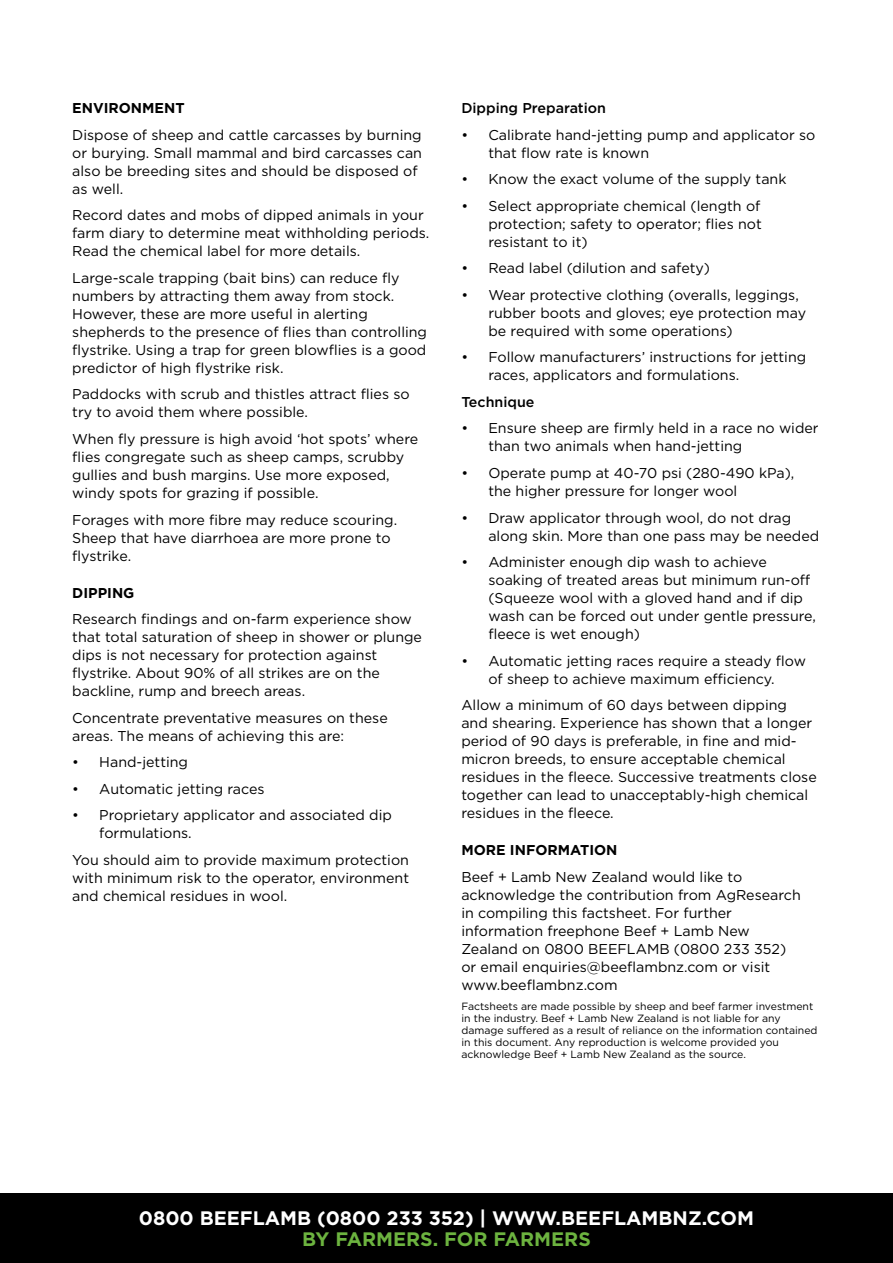
<style>
.page{position:relative;width:893px;height:1263px;background:#fff}
.page>*{position:absolute;margin:0;border:0;box-sizing:border-box;transform-origin:0 0}
.t1{font:700 19.5px "Gotham";color:#fff}
.t2{font:700 19.5px "Gotham";color:#6cb33f}
.t3{font:14.25px/18px "Gotham";color:#000}
.t4{font:700 14.25px "Gotham";color:#000}
.t5{font:500 14.25px "Gotham";color:#000}
.t6{font:10.5px/12px "Gotham";color:#000}
</style>
<div class="page">
<div style="left:0;top:1193px;width:893px;height:70px;background:#000"></div>
<p class="t4" style="left:72px;top:99px;width:114px">ENVIRONMENT</p>
<p class="t3" style="left:72px;top:126px;width:351px">Dispose of sheep and cattle carcasses by burning or burying. Small mammal and bird carcasses can also be breeding sites and should be disposed of as well.</p>
<p class="t3" style="left:72px;top:206px;width:359px">Record dates and mobs of dipped animals in your farm diary to determine meat withholding periods.<br>Read the chemical label for more details.</p>
<p class="t3" style="left:72px;top:269px;width:356px">Large-scale trapping (bait bins) can reduce fly numbers by attracting them away from stock.<br>However, these are more useful in alerting shepherds to the presence of flies than controlling flystrike. Using a trap for green blowflies is a good predictor of high flystrike risk.</p>
<p class="t3" style="left:72px;top:385px;width:339px">Paddocks with scrub and thistles attract flies so try to avoid them where possible.</p>
<p class="t3" style="left:72px;top:430px;width:347px">When fly pressure is high avoid ‘hot spots’ where flies congregate such as sheep camps, scrubby gullies and bush margins. Use more exposed, windy spots for grazing if possible.</p>
<p class="t3" style="left:72px;top:510px;width:326px">Forages with more fibre may reduce scouring.<br>Sheep that have diarrhoea are more prone to flystrike.</p>
<p class="t4" style="left:72px;top:583px;width:64px">DIPPING</p>
<p class="t3" style="left:72px;top:610px;width:351px">Research findings and on-farm experience show that total saturation of sheep in shower or plunge dips is not necessary for protection against flystrike. About 90% of all strikes are on the backline, rump and breech areas.</p>
<p class="t3" style="left:72px;top:708px;width:317px">Concentrate preventative measures on these areas. The means of achieving this are:</p>
<p class="t3" style="left:72px;top:753px;width:117px">• Hand-jetting</p>
<p class="t3" style="left:72px;top:779px;width:194px">• Automatic jetting races</p>
<p class="t3" style="left:99px;top:806px;width:294px;text-indent:-27px">• Proprietary applicator and associated dip formulations.</p>
<p class="t3" style="left:72px;top:850px;width:338px;text-align:justify">You should aim to provide maximum protection with minimum risk to the operator, environment and chemical residues in wool.</p>
<p class="t5" style="left:461px;top:99px;width:146px">Dipping Preparation</p>
<p class="t3" style="left:488px;top:126px;width:328px;text-indent:-27px">• Calibrate hand-jetting pump and applicator so that flow rate is known</p>
<p class="t3" style="left:461px;top:170px;width:327px">• Know the exact volume of the supply tank</p>
<p class="t3" style="left:488px;top:197px;width:275px;text-align:justify;text-indent:-27px">• Select appropriate chemical (length of protection; safety to operator; flies not resistant to it)</p>
<p class="t3" style="left:461px;top:259px;width:250px">• Read label (dilution and safety)</p>
<p class="t3" style="left:488px;top:286px;width:319px;text-indent:-27px">• Wear protective clothing (overalls, leggings, rubber boots and gloves; eye protection may be required with some operations)</p>
<p class="t3" style="left:488px;top:348px;width:319px;text-indent:-27px">• Follow manufacturers’ instructions for jetting races, applicators and formulations.</p>
<p class="t5" style="left:461px;top:393px;width:75px">Technique</p>
<p class="t3" style="left:488px;top:419px;width:332px;text-indent:-27px">• Ensure sheep are firmly held in a race no wider than two animals when hand-jetting</p>
<p class="t3" style="left:488px;top:464px;width:308px;text-indent:-27px">• Operate pump at 40-70 psi (280-490 kPa), the higher pressure for longer wool</p>
<p class="t3" style="left:488px;top:508px;width:332px;text-indent:-27px">• Draw applicator through wool, do not drag along skin. More than one pass may be needed</p>
<p class="t3" style="left:488px;top:553px;width:329px;text-indent:-27px">• Administer enough dip wash to achieve soaking of treated areas but minimum run-off (Squeeze wool with a gloved hand and if dip wash can be forced out under gentle pressure, fleece is wet enough)</p>
<p class="t3" style="left:461px;top:651px;width:346px;text-align:center">• Automatic jetting races require a steady flow of sheep to achieve maximum efficiency.</p>
<p class="t3" style="left:461px;top:696px;width:357px">Allow a minimum of 60 days between dipping and shearing. Experience has shown that a longer period of 90 days is preferable, in fine and mid&shy;micron breeds, to ensure acceptable chemical residues in the fleece. Successive treatments close together can lead to unacceptably-high chemical residues in the fleece.</p>
<p class="t4" style="left:461px;top:841px;width:158px">MORE INFORMATION</p>
<p class="t3" style="left:461px;top:867px;width:341px">Beef + Lamb New Zealand would like to acknowledge the contribution from AgResearch in compiling this factsheet. For further information freephone Beef + Lamb New Zealand on 0800 BEEFLAMB (0800 233 352) or email enquiries@beeflambnz.com or visit www.beeflambnz.com</p>
<p class="t6" style="left:461px;top:1000px;width:358px">Factsheets are made possible by sheep and beef farmer investment in the industry. Beef + Lamb New Zealand is not liable for any damage suffered as a result of reliance on the information contained in this document. Any reproduction is welcome provided you acknowledge Beef + Lamb New Zealand as the source.</p>
<h1 class="t1" style="left:139px;top:1205px;width:617px">0800 BEEFLAMB (0800 233 352) | WWW.BEEFLAMBNZ.COM</h1>
<h1 class="t2" style="left:302px;top:1226px;width:290px">BY FARMERS. FOR FARMERS</h1>
</div>
